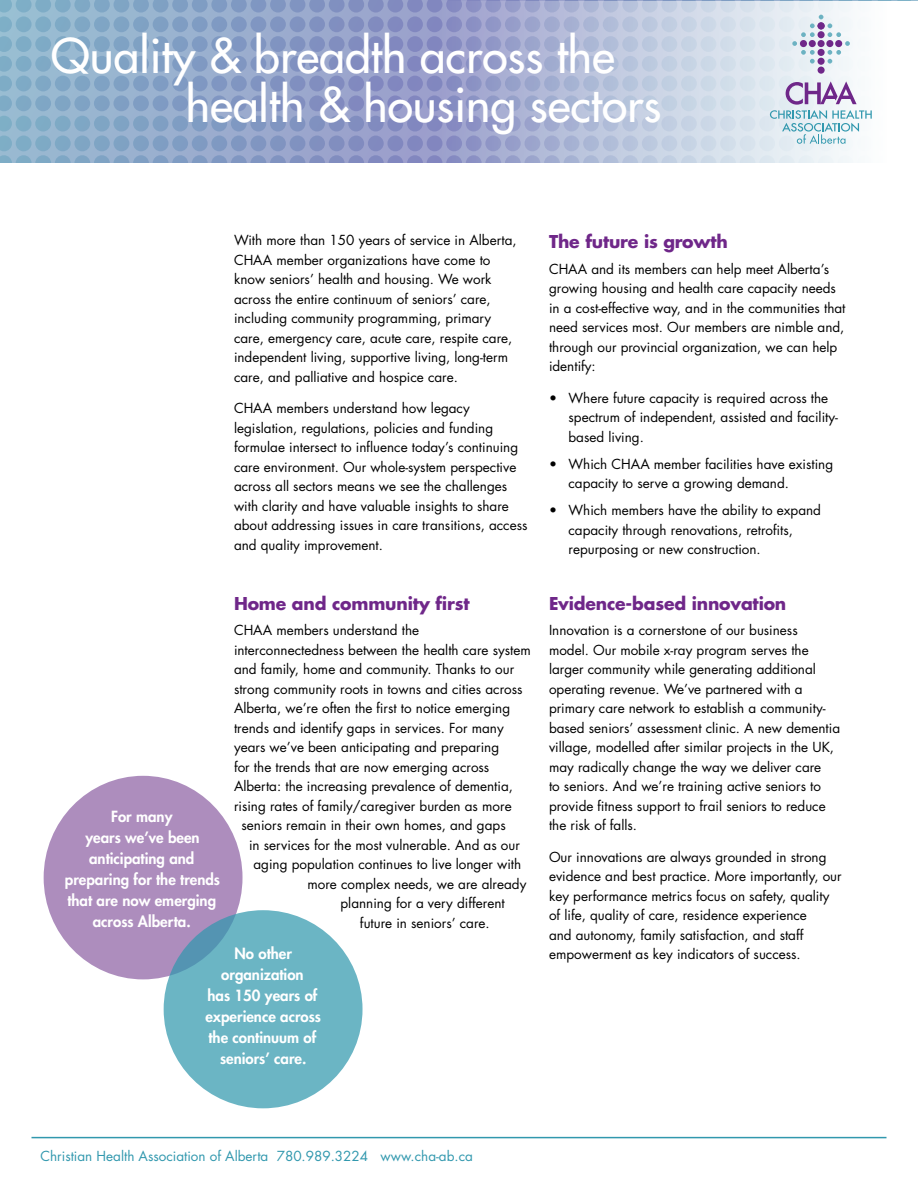
<style>
.page{position:relative;width:918px;height:1188px;background:#fff}
.page>*{position:absolute;margin:0;border:0;box-sizing:border-box;transform-origin:0 0}
.t1{font:500 46.5px/48.8px "Futura Std";color:#fff}
.t2{font:700 17.25px "Futura Std";letter-spacing:-.01em;color:#6f2789}
.t3{font:800 15px/21px "Futura Std";color:#fff;text-align:center}
.t4{font:13.5px/19.5px "Futura Std";color:#000}
.t5{font:13.5px "Futura Std";color:#3198ae}
</style>
<div class="page">
<svg style="left:0;top:0;width:918px;height:162px;background:#8ca3c8"></svg>
<svg style="left:439px;top:1px;width:479px;height:162px"></svg>
<div style="left:818px;top:67px;width:7px;height:7px;background:#6f2789;border-radius:50%"></div>
<svg style="left:792px;top:15px;width:58px;height:49px"></svg>
<svg style="left:427px;top:81px;width:485px;height:63px;background:#c0c8df"></svg>
<hr style="left:32px;top:1137px;width:854px;height:1px;background:#3198ae">
<div style="left:44px;top:776px;width:199px;height:203px;background:#ad8dbd;border-radius:50%"></div>
<div style="left:164px;top:910px;width:199px;height:198px;background:#6bb5c4;border-radius:50%"></div>
<h1 class="t1" style="left:186px;top:32px;width:477px;text-indent:-134px">Quality &amp; breadth across the health &amp; housing sectors</h1>
<p class="t4" style="left:234px;top:231px;width:284px">With more than 150 years of service in Alberta, CHAA member organizations have come to know seniors’ health and housing. We work across the entire continuum of seniors’ care, including community programming, primary care, emergency care, acute care, respite care, independent living, supportive living, long-term care, and palliative and hospice care.</p>
<p class="t4" style="left:234px;top:399px;width:295px">CHAA members understand how legacy legislation, regulations, policies and funding formulae intersect to influence today’s continuing care environment. Our whole-system perspective across all sectors means we see the challenges with clarity and have valuable insights to share about addressing issues in care transitions, access and quality improvement.</p>
<p class="t2" style="left:234px;top:592px;width:237px">Home and community first</p>
<p class="t4" style="left:234px;top:621px;width:187px">CHAA members understand the</p>
<p class="t4" style="left:234px;top:640px;width:298px">interconnectedness between the health care system</p>
<p class="t4" style="left:234px;top:660px;width:282px">and family, home and community. Thanks to our</p>
<p class="t4" style="left:234px;top:679px;width:290px">strong community roots in towns and cities across</p>
<p class="t4" style="left:234px;top:699px;width:278px">Alberta, we’re often the first to notice emerging</p>
<p class="t4" style="left:234px;top:718px;width:271px">trends and identify gaps in services. For many</p>
<p class="t4" style="left:234px;top:738px;width:267px">years we’ve been anticipating and preparing</p>
<p class="t4" style="left:234px;top:757px;width:257px">for the trends that are now emerging across</p>
<p class="t4" style="left:234px;top:777px;width:281px">Alberta: the increasing prevalence of dementia,</p>
<p class="t4" style="left:234px;top:796px;width:279px">rising rates of family/caregiver burden as more</p>
<p class="t4" style="left:242px;top:816px;width:266px">seniors remain in their own homes, and gaps</p>
<p class="t4" style="left:249px;top:835px;width:272px">in services for the most vulnerable. And as our</p>
<p class="t4" style="left:254px;top:855px;width:269px">aging population continues to live longer with</p>
<p class="t4" style="left:308px;top:874px;width:220px">more complex needs, we are already</p>
<p class="t4" style="left:341px;top:893px;width:166px">planning for a very different</p>
<p class="t4" style="left:360px;top:913px;width:131px">future in seniors’ care.</p>
<p class="t3" style="left:65px;top:806px;width:157px">For many<br>years we’ve been anticipating and preparing for the trends that are now emerging across Alberta.</p>
<p class="t3" style="left:205px;top:943px;width:117px">No other organization<br>has 150 years of experience across the continuum of seniors’ care.</p>
<p class="t2" style="left:549px;top:230px;width:181px">The future is growth</p>
<p class="t4" style="left:549px;top:259px;width:298px">CHAA and its members can help meet Alberta’s growing housing and health care capacity needs in a cost-effective way, and in the communities that need services most. Our members are nimble and, through our provincial organization, we can help identify:</p>
<p class="t4" style="left:568px;top:388px;width:271px;text-indent:-19px">• Where future capacity is required across the spectrum of independent, assisted and facility&shy;based living.</p>
<p class="t4" style="left:568px;top:454px;width:266px;text-indent:-19px">• Which CHAA member facilities have existing capacity to serve a growing demand.</p>
<p class="t4" style="left:568px;top:501px;width:254px;text-indent:-19px">• Which members have the ability to expand capacity through renovations, retrofits, repurposing or new construction.</p>
<p class="t2" style="left:549px;top:592px;width:239px">Evidence-based innovation</p>
<p class="t4" style="left:549px;top:621px;width:293px">Innovation is a cornerstone of our business model. Our mobile x-ray program serves the larger community while generating additional operating revenue. We’ve partnered with a primary care network to establish a community&shy;based seniors’ assessment clinic. A new dementia village, modelled after similar projects in the UK, may radically change the way we deliver care<br>to seniors. And we’re training active seniors to provide fitness support to frail seniors to reduce the risk of falls.</p>
<p class="t4" style="left:549px;top:847px;width:294px">Our innovations are always grounded in strong evidence and best practice. More importantly, our key performance metrics focus on safety, quality of life, quality of care, residence experience<br>and autonomy, family satisfaction, and staff empowerment as key indicators of success.</p>
<p class="t5" style="left:40px;top:1148px;width:434px">Christian Health Association of Alberta 780.989.3224 www.cha-ab.ca</p>
</div>
